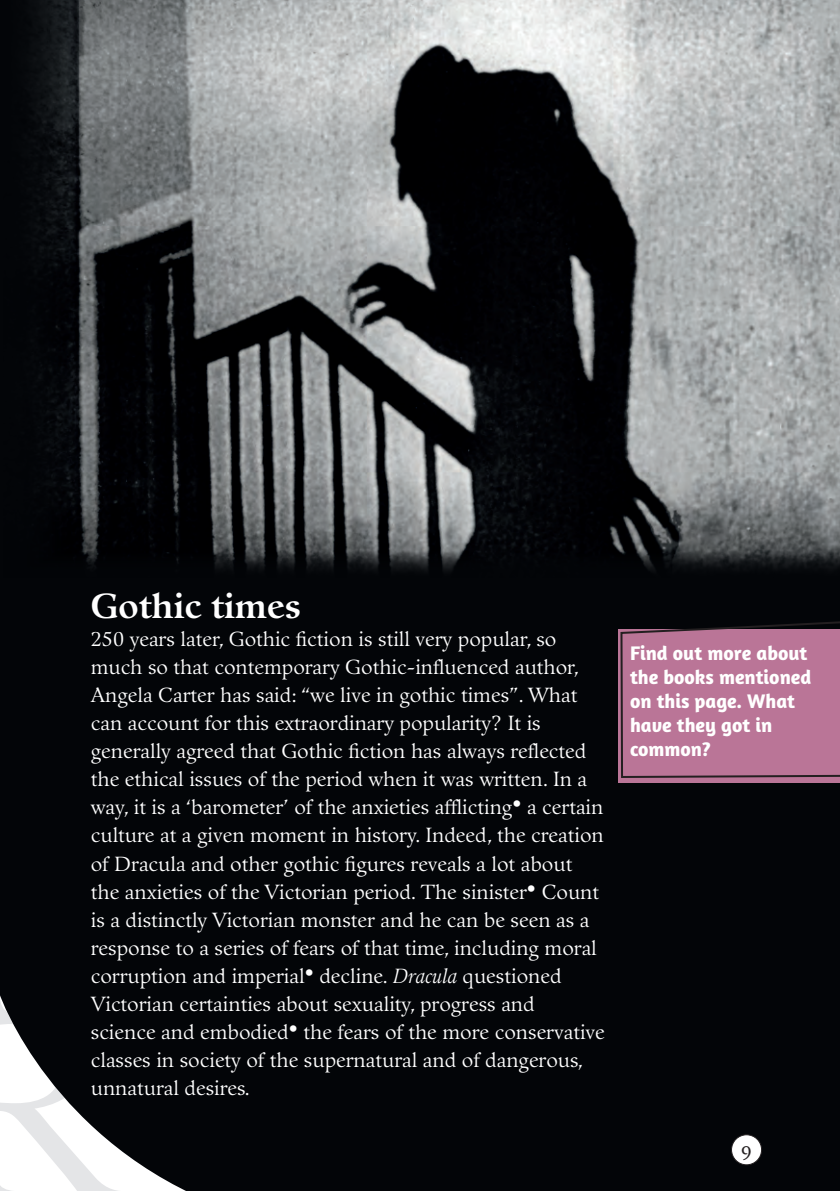
<style>
.page{position:relative;width:840px;height:1191px;background:#fff}
.page>*{position:absolute;margin:0;border:0;box-sizing:border-box;transform-origin:0 0}
.t1{font:700 34px "Guardi LT Std";color:#fff}
.t2{font:24px "Seria";color:#231f20}
.t3{font:20px/28px "Guardi LT Std";color:#fff}
.t4{font:700 20px/24px "Amaranth";color:#fff}
.s1{font-style:italic}
</style>
<div class="page">
<div style="left:0;top:579px;width:839px;height:612px;background:#030508"></div>
<img style="left:0;top:0;width:839px;height:579px">
<div style="left:618px;top:629px;width:221px;height:153px;background:#ba7597"></div>
<svg style="left:619px;top:619px;width:220px;height:159px"></svg>
<div style="left:731px;top:1134px;width:30px;height:30px;background:#fff;border-radius:50%"></div>
<div style="left:730px;top:1134px;width:31px;height:31px;border:1px solid #231f20;border-radius:50%"></div>
<svg style="left:0;top:836px;width:211px;height:355px;background:#303234"></svg>
<h1 class="t1" style="left:91px;top:585px;width:212px">Gothic times</h1>
<p class="t3" style="left:91px;top:625px;width:515px">250 years later, Gothic fiction is still very popular, so much so that contemporary Gothic-influenced author, Angela Carter has said: “we live in gothic times”. What can account for this extraordinary popularity? It is generally agreed that Gothic fiction has always reflected the ethical issues of the period when it was written. In a way, it is a ‘barometer’ of the anxieties afflicting<sup>•</sup> a certain culture at a given moment in history. Indeed, the creation of Dracula and other gothic figures reveals a lot about the anxieties of the Victorian period. The sinister<sup>•</sup> Count is a distinctly Victorian monster and he can be seen as a response to a series of fears of that time, including moral corruption and imperial<sup>•</sup> decline. <span class="s1">Dracula</span> questioned Victorian certainties about sexuality, progress and<br>science and embodied<sup>•</sup> the fears of the more conservative classes in society of the supernatural and of dangerous, unnatural desires.</p>
<p class="t4" style="left:629px;top:641px;width:183px">Find out more about the books mentioned on this page. What have they got in common?</p>
<p class="t2" style="left:740px;top:1135px;width:12px">9</p>
</div>
